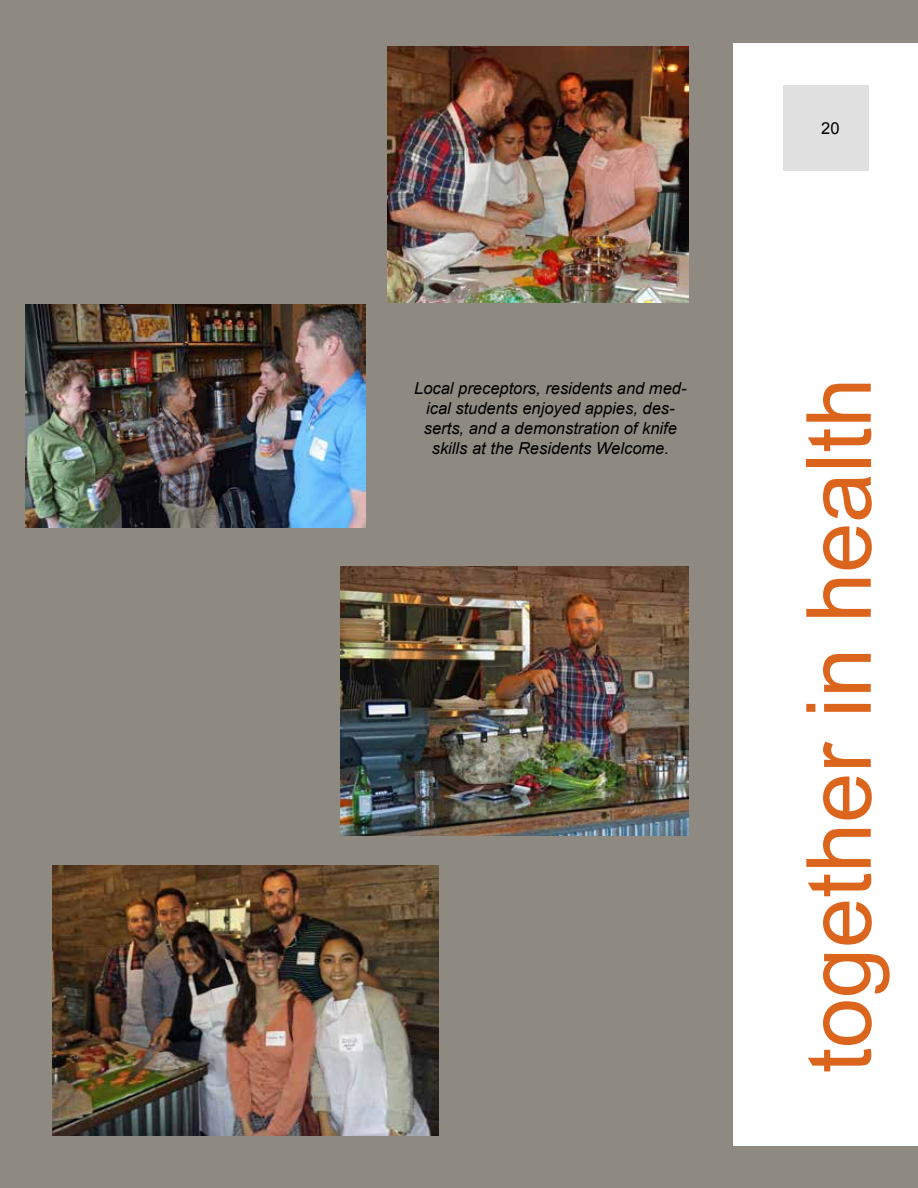
<style>
.page{position:relative;width:918px;height:1188px;background:#8e8981}
.page>*{position:absolute;margin:0;border:0;box-sizing:border-box;transform-origin:0 0}
.t1{font:90px "Arial";color:#dc651e}
.t2{font:italic 16.5px/19.8px "Arial";color:#000;text-align:center}
.t3{font:16.5px "Arial";color:#000}
</style>
<div class="page">
<div style="left:733px;top:43px;width:185px;height:1102px;background:#fff"></div>
<div style="left:783px;top:85px;width:86px;height:86px;background:#e0e0e1"></div>
<img style="left:53px;top:866px;width:385px;height:270px">
<img style="left:26px;top:304px;width:340px;height:224px">
<img style="left:388px;top:46px;width:301px;height:257px">
<img style="left:340px;top:567px;width:349px;height:268px">
<p class="t2" style="left:414px;top:379px;width:274px">Local preceptors, residents and med&shy;ical students enjoyed appies, des&shy;serts, and a demonstration of knife skills at the Residents Welcome.</p>
<p class="t3" style="left:821px;top:117px;width:20px">20</p>
<h1 class="t1" style="left:780px;top:1073px;width:697px;rotate:-90deg">together in health</h1>
</div>
